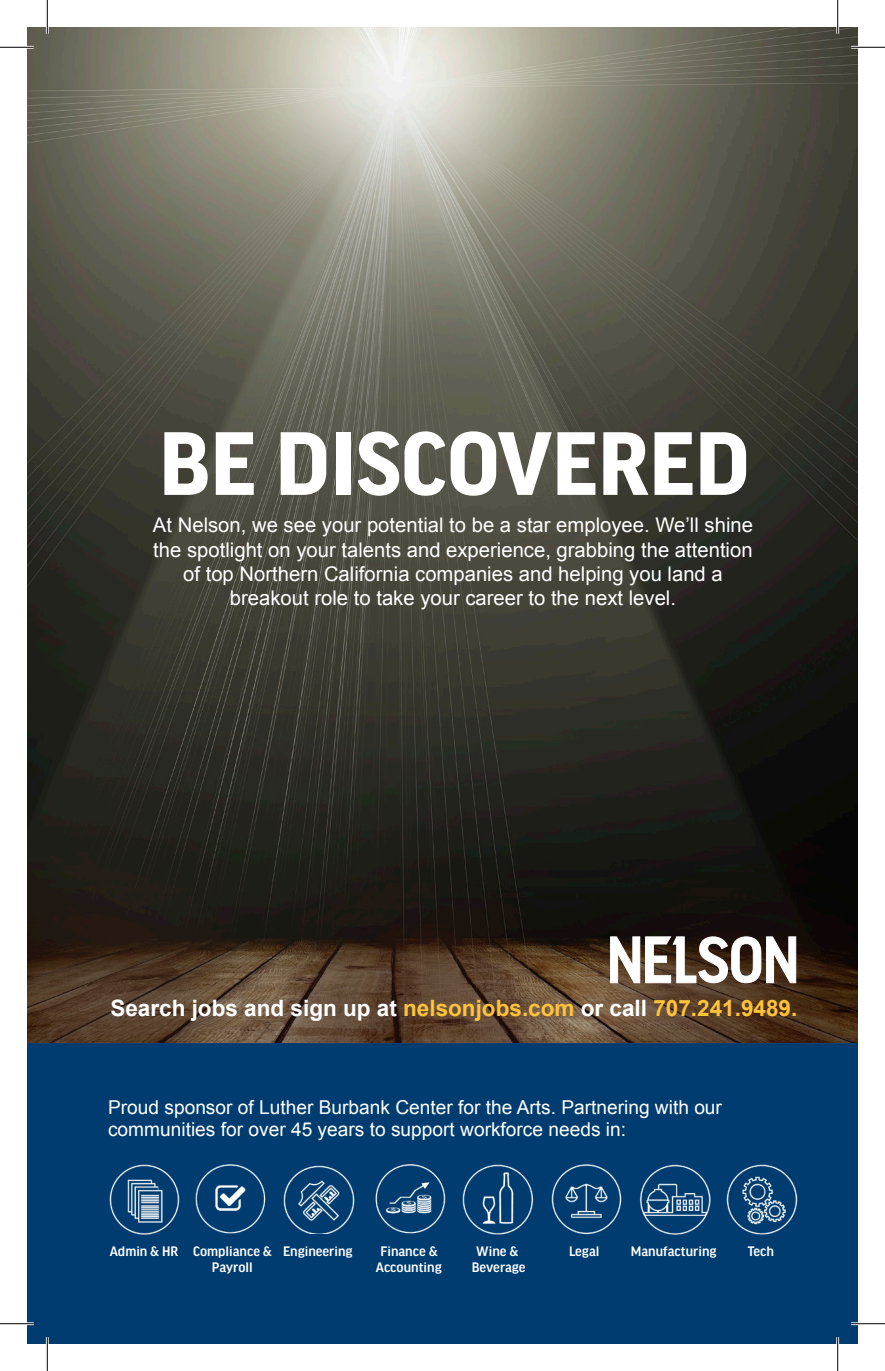
<style>
.page{position:relative;width:885px;height:1371px;background:#fff}
.page>*{position:absolute;margin:0;border:0;box-sizing:border-box;transform-origin:0 0}
.t1{font:700 95.85px "Good Headline OT";color:#fff}
.t2{font:700 22.5px "Arial";color:#fff}
.t3{font:20.25px "Arial";color:#fff}
.t4{font:19.12px "Arial";color:#fff}
.t5{font:500 14.62px/15.8px "Good Headline OT";color:#fff;text-align:center}
.s1{color:#ffc339}
</style>
<div class="page">
<img style="left:27px;top:27px;width:830px;height:1016px">
<div style="left:27px;top:1043px;width:830px;height:300px;background:#003c6f"></div>
<svg style="left:610px;top:936px;width:185px;height:47px"></svg>
<img style="left:109px;top:1164px;width:71px;height:70px">
<img style="left:195px;top:1164px;width:71px;height:69px">
<img style="left:283px;top:1165px;width:72px;height:68px">
<img style="left:375px;top:1164px;width:71px;height:69px">
<img style="left:462px;top:1164px;width:71px;height:70px">
<img style="left:551px;top:1164px;width:70px;height:70px">
<img style="left:639px;top:1164px;width:70px;height:70px">
<img style="left:726px;top:1164px;width:72px;height:70px">
<hr style="left:0;top:46px;width:34px;height:3px;background:#fff">
<hr style="left:850px;top:46px;width:34px;height:3px;background:#fff">
<hr style="left:0;top:1322px;width:34px;height:2px;background:#fff">
<hr style="left:850px;top:1322px;width:34px;height:2px;background:#fff">
<hr style="left:46px;top:0;width:3px;height:34px;background:#fff">
<hr style="left:46px;top:1336px;width:3px;height:34px;background:#fff">
<hr style="left:836px;top:0;width:2px;height:34px;background:#fff">
<hr style="left:836px;top:1336px;width:2px;height:34px;background:#fff">
<hr style="left:0;top:47px;width:34px;height:1px;background:#000">
<hr style="left:850px;top:47px;width:34px;height:1px;background:#000">
<hr style="left:0;top:1323px;width:34px;height:1px;background:#000">
<hr style="left:850px;top:1323px;width:34px;height:1px;background:#000">
<hr style="left:47px;top:0;width:1px;height:34px;background:#000">
<hr style="left:47px;top:1336px;width:1px;height:34px;background:#000">
<hr style="left:837px;top:0;width:1px;height:34px;background:#000">
<hr style="left:837px;top:1336px;width:1px;height:34px;background:#000">
<p class="t1" style="left:159px;top:412px;width:592px">BE DISCOVERED</p>
<p class="t3" style="left:153px;top:512px;width:601px">At Nelson, we see your potential to be a star employee. We’ll shine</p>
<p class="t3" style="left:153px;top:536px;width:600px">the spotlight on your talents and experience, grabbing the attention</p>
<p class="t3" style="left:183px;top:560px;width:541px">of top Northern California companies and helping you land a</p>
<p class="t3" style="left:230px;top:585px;width:447px">breakout role to take your career to the next level.</p>
<p class="t2" style="left:110px;top:992px;width:688px">Search jobs and sign up at <span class="s1">nelsonjobs.com</span> or call <span class="s1">707.241.9489.</span></p>
<p class="t4" style="left:108px;top:1094px;width:615px">Proud sponsor of Luther Burbank Center for the Arts. Partnering with our</p>
<p class="t4" style="left:108px;top:1117px;width:519px">communities for over 45 years to support workforce needs in:</p>
<p class="t5" style="left:110px;top:1243px;width:70px">Admin &amp; HR</p>
<p class="t5" style="left:193px;top:1243px;width:80px">Compliance &amp;<br>Payroll</p>
<p class="t5" style="left:283px;top:1243px;width:71px">Engineering</p>
<p class="t5" style="left:376px;top:1243px;width:67px">Finance &amp;<br>Accounting</p>
<p class="t5" style="left:476px;top:1243px;width:43px">Wine &amp;</p>
<p class="t5" style="left:471px;top:1258px;width:55px">Beverage</p>
<p class="t5" style="left:569px;top:1243px;width:32px">Legal</p>
<p class="t5" style="left:630px;top:1243px;width:87px">Manufacturing</p>
<p class="t5" style="left:747px;top:1243px;width:28px">Tech</p>
</div>
